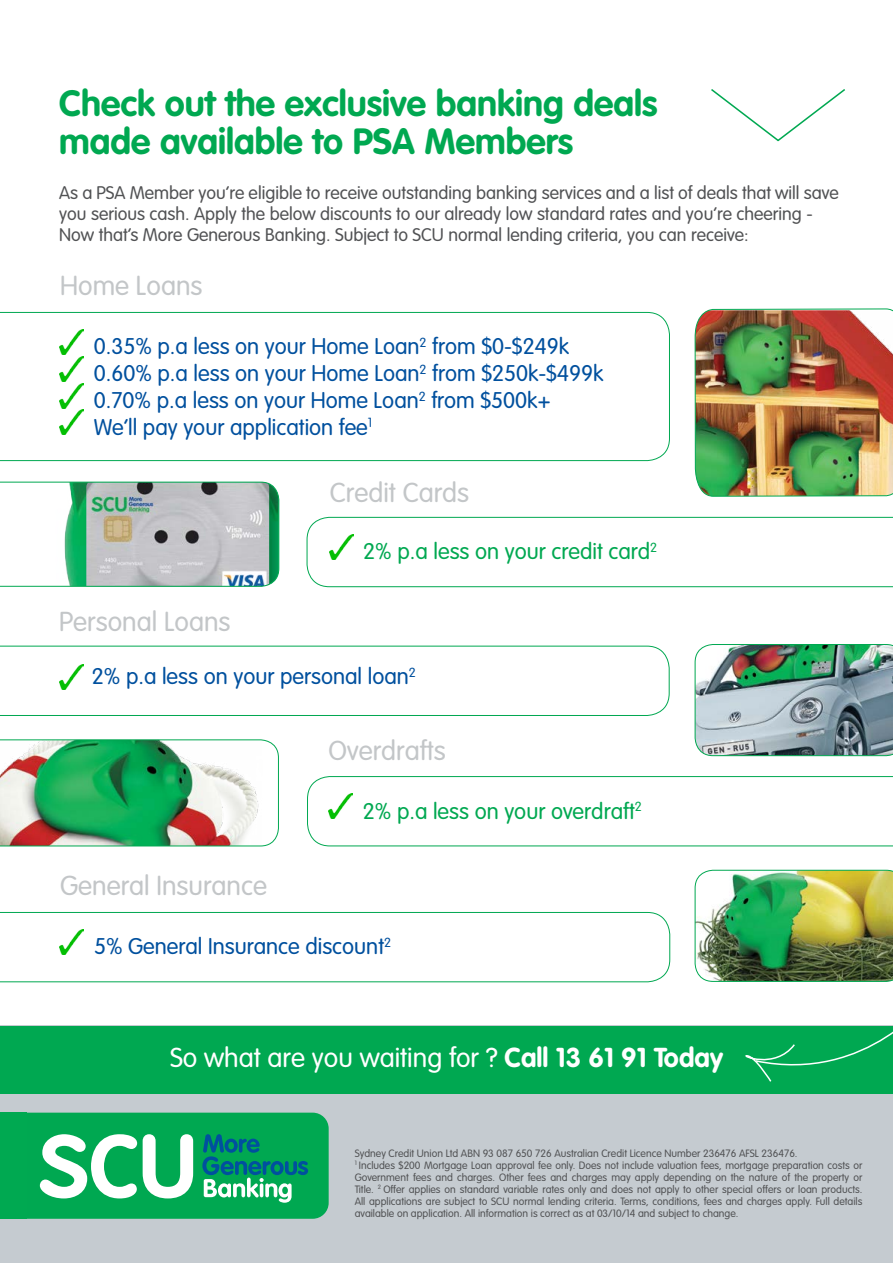
<style>
.page{position:relative;width:893px;height:1263px;background:#fff}
.page>*{position:absolute;margin:0;border:0;box-sizing:border-box;transform-origin:0 0}
.t1{font:700 36px/37.5px "VAG Rounded";color:#00a851}
.t2{font:300 27px "VAG Rounded";color:#c3c6c8}
.t3{font:300 27px "VAG Rounded";color:#fff}
.t4{font:300 22.35px/26.8px "VAG Rounded";color:#00509e}
.t5{font:300 22.35px "VAG Rounded";color:#00a851}
.t6{font:300 18px/21px "VAG Rounded";color:#515254}
.t7{font:300 10.5px/12px "VAG Rounded";color:#515254}
.s1{font-weight:700}
</style>
<div class="page">
<div style="left:0;top:1026px;width:893px;height:237px;background:#c5cbd0"></div>
<img style="left:695px;top:309px;width:198px;height:561px">
<svg style="left:0;top:312px;width:670px;height:149px"></svg>
<img style="left:60px;top:329px;width:24px;height:25px">
<img style="left:60px;top:356px;width:24px;height:25px">
<img style="left:60px;top:383px;width:24px;height:25px">
<img style="left:60px;top:410px;width:24px;height:24px">
<svg style="left:307px;top:517px;width:586px;height:70px"></svg>
<img style="left:329px;top:534px;width:24px;height:25px">
<svg style="left:0;top:646px;width:669px;height:70px"></svg>
<img style="left:59px;top:664px;width:24px;height:25px">
<svg style="left:307px;top:776px;width:586px;height:70px"></svg>
<img style="left:329px;top:793px;width:24px;height:25px">
<svg style="left:0;top:912px;width:670px;height:70px"></svg>
<img style="left:60px;top:929px;width:24px;height:25px">
<img style="left:695px;top:644px;width:198px;height:112px">
<svg style="left:0;top:740px;width:279px;height:106px"></svg>
<img style="left:695px;top:870px;width:198px;height:111px">
<svg style="left:27px;top:1113px;width:302px;height:106px"></svg>
<div style="left:0;top:1026px;width:893px;height:67px;background:#00a851"></div>
<svg style="left:711px;top:89px;width:134px;height:53px"></svg>
<svg style="left:0;top:482px;width:279px;height:104px"></svg>
<svg style="left:738px;top:1025px;width:155px;height:57px"></svg>
<div style="left:0;top:1113px;width:27px;height:106px;background:#00a951"></div>
<h1 class="t1" style="left:59px;top:86px;width:600px">Check out the exclusive banking deals made available to PSA Members</h1>
<p class="t6" style="left:59px;top:182px;width:781px">As a PSA Member you’re eligible to receive outstanding banking services and a list of deals that will save you serious cash. Apply the below discounts to our already low standard rates and you’re cheering -<br>Now that’s More Generous Banking. Subject to SCU normal lending criteria, you can receive:</p>
<h2 class="t2" style="left:60px;top:270px;width:144px">Home Loans</h2>
<h3 class="t4" style="left:94px;top:334px;width:511px">0.35% p.a less on your Home Loan<sup>2</sup> from $0-$249k 0.60% p.a less on your Home Loan<sup>2</sup> from $250k-$499k 0.70% p.a less on your Home Loan<sup>2</sup> from $500k+<br>We’ll pay your application fee<sup>1</sup></h3>
<h2 class="t2" style="left:330px;top:477px;width:141px">Credit Cards</h2>
<h2 class="t2" style="left:59px;top:606px;width:173px">Personal Loans</h2>
<h3 class="t5" style="left:363px;top:539px;width:296px">2% p.a less on your credit card<sup>2</sup></h3>
<h3 class="t4" style="left:92px;top:664px;width:325px">2% p.a less on your personal loan<sup>2</sup></h3>
<h2 class="t2" style="left:329px;top:735px;width:119px">Overdrafts</h2>
<h2 class="t2" style="left:60px;top:870px;width:209px">General Insurance</h2>
<h3 class="t5" style="left:363px;top:798px;width:280px">2% p.a less on your overdraft<sup>2</sup></h3>
<h3 class="t4" style="left:94px;top:934px;width:299px">5% General Insurance discount<sup>2</sup></h3>
<h2 class="t3" style="left:170px;top:1042px;width:554px">So what are you waiting for ? <span class="s1">Call 13 61 91 Today</span></h2>
<p class="t7" style="left:355px;top:1147px;width:509px">Sydney Credit Union Ltd ABN 93 087 650 726 Australian Credit Licence Number 236476 AFSL 236476.<br><sup>1</sup> Includes $200 Mortgage Loan approval fee only. Does not include valuation fees, mortgage preparation costs or Government fees and charges. Other fees and charges may apply depending on the nature of the property or Title. <sup>2</sup> Offer applies on standard variable rates only and does not apply to other special offers or loan products.<br>All applications are subject to SCU normal lending criteria. Terms, conditions, fees and charges apply. Full details available on application. All information is correct as at 03/10/14 and subject to change.</p>
</div>
